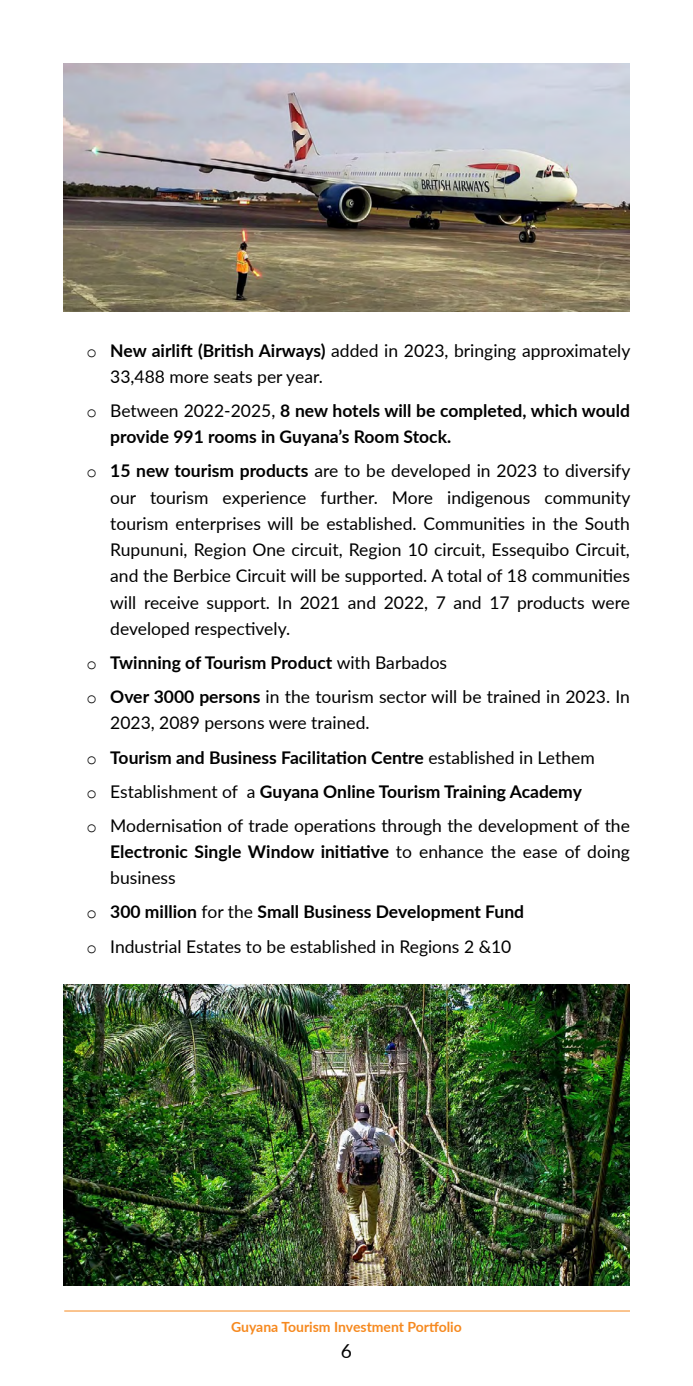
<style>
.page{position:relative;width:693px;height:1386px;background:#fff}
.page>*{position:absolute;margin:0;border:0;box-sizing:border-box;transform-origin:0 0}
.t1{font:19.25px "Lato";color:#000}
.t2{font:17.5px/26.2px "Lato";color:#000}
.t3{font:700 17.5px/26.2px "Lato";color:#000}
.t4{font:700 14px "Lato";color:#f6891f}
.s1{font-family:"Courier New"}
.s2{font-weight:700}
.s3{font-family:"Courier New";font-weight:400}
.s4{font-weight:400}
</style>
<div class="page">
<hr style="left:64px;top:1311px;width:566px;height:1px;background:#f6891f">
<img style="left:64px;top:63px;width:565px;height:248px">
<img style="left:63px;top:984px;width:567px;height:301px">
<p class="t2" style="left:110px;top:336px;width:522px;text-indent:-24px"><span class="s1">o</span> <span class="s2">New airlift (British Airways)</span> added in 2023, bringing approximately<br>33,488 more seats per year.</p>
<p class="t3" style="left:110px;top:397px;width:521px;text-indent:-24px"><span class="s3">o</span> <span class="s4">Between 2022-2025,</span> 8 new hotels will be completed, which would provide 991 rooms in Guyana’s Room Stock.</p>
<p class="t2" style="left:110px;top:457px;width:522px;text-align:justify;text-indent:-24px"><span class="s1">o</span> <span class="s2">15 new tourism products</span> are to be developed in 2023 to diversify our tourism experience further. More indigenous community tourism enterprises will be established. Communities in the South Rupununi, Region One circuit, Region 10 circuit, Essequibo Circuit, and the Berbice Circuit will be supported. A total of 18 communities will receive support. In 2021 and 2022, 7 and 17 products were developed respectively.</p>
<p class="t2" style="left:87px;top:645px;width:545px;line-height:34.1px"><span class="s1">o</span> <span class="s2">Twinning of Tourism Product</span> with Barbados<br><span class="s1">o</span> <span class="s2">Over 3000 persons</span> in the tourism sector will be trained in 2023. In</p>
<p class="t2" style="left:87px;top:705px;width:545px;line-height:34.1px;text-indent:24px">2023, 2089 persons were trained.<br><span class="s1">o</span> <span class="s2">Tourism and Business Facilitation Centre</span> established in Lethem<br><span class="s1">o</span> Establishment of a <span class="s2">Guyana Online Tourism Training Academy<br></span><span class="s1">o</span> Modernisation of trade operations through the development of the</p>
<p class="t3" style="left:110px;top:838px;width:521px">Electronic Single Window initiative <span class="s4">to enhance the ease of doing business</span></p>
<p class="t2" style="left:87px;top:894px;width:439px;line-height:34.1px"><span class="s1">o</span> <span class="s2">300 million</span> for the <span class="s2">Small Business Development Fund </span><span class="s1">o</span> Industrial Estates to be established in Regions 2 &amp;10</p>
<p class="t4" style="left:231px;top:1317px;width:232px">Guyana Tourism Investment Portfolio</p>
<p class="t1" style="left:341px;top:1337px;width:13px">6</p>
</div>
